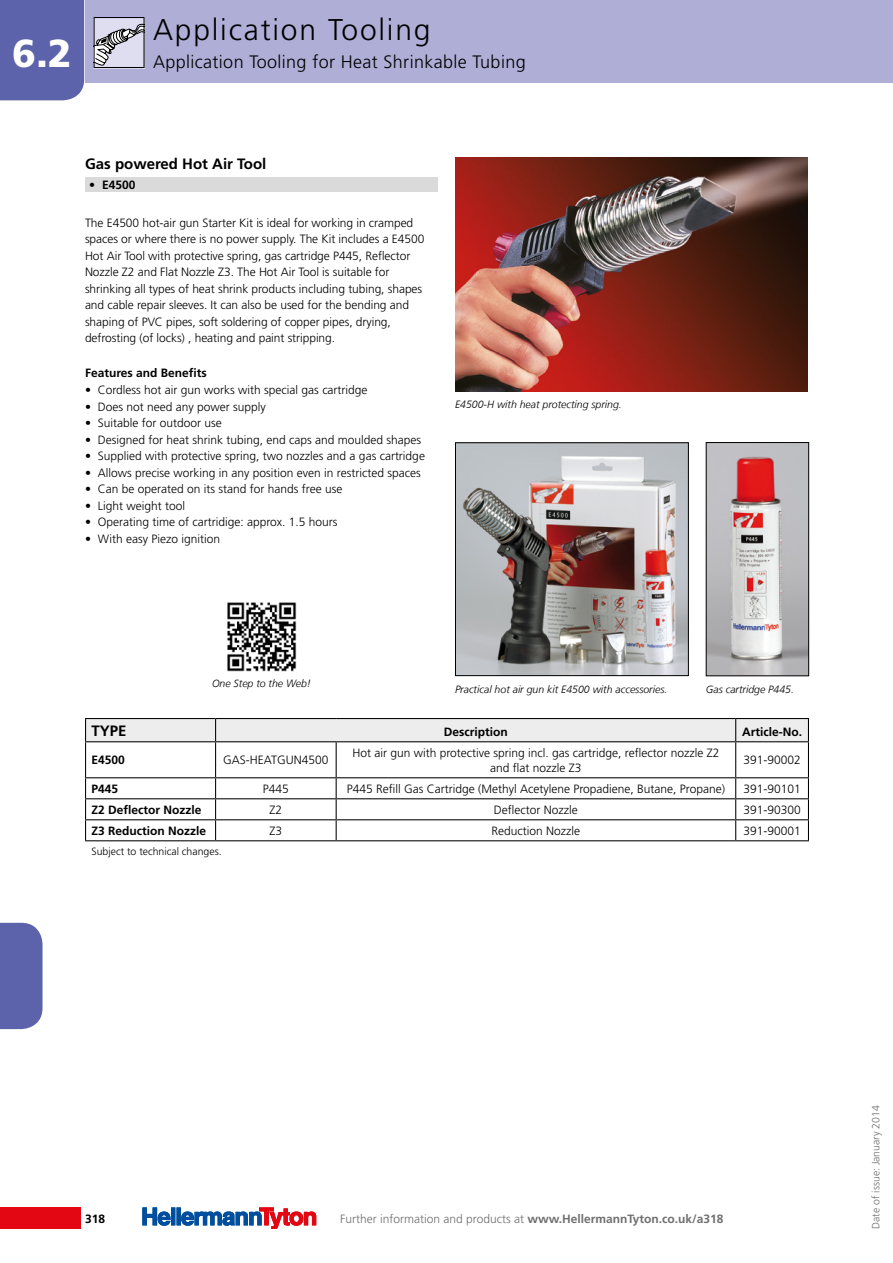
<style>
.page{position:relative;width:893px;height:1263px;background:#fff}
.page>*{position:absolute;margin:0;border:0;box-sizing:border-box;transform-origin:0 0}
.t1{font:900 39px "Frutiger LT";color:#fff}
.t2{font:300 30px "Frutiger LT";letter-spacing:.06em;color:#000}
.t3{font:300 18px "Frutiger LT";letter-spacing:.02em;color:#000}
.t4{font:700 15px "Frutiger LT";color:#000}
.t5{font:300 12px/16.5px "Frutiger LT";color:#000;text-align:center}
.t6{font:700 12px "Frutiger LT";color:#000}
.t7{font:300 12px "Frutiger LT";color:#706f6f}
.t8{font:italic 300 10.5px "Frutiger LT";color:#000}
.t9{font:300 10.5px "Frutiger LT";color:#000}
.t10{font:300 10.5px "Frutiger LT";color:#706f6f}
.s1{font-weight:700}
</style>
<div class="page">
<div style="left:85px;top:0;width:808px;height:82px;background:#afaed7"></div>
<div style="left:0;top:0;width:84px;height:100px;background:#5c63ab"></div>
<div style="left:0;top:923px;width:43px;height:106px;background:#5c63ab"></div>
<svg style="left:94px;top:17px;width:51px;height:51px;background:#b3b2be"></svg>
<div style="left:0;top:1208px;width:81px;height:21px;background:#e30613"></div>
<div style="left:171px;top:1208px;width:4px;height:17px;border:1px solid #004f9f"></div>
<div style="left:177px;top:1208px;width:4px;height:17px;border:1px solid #004f9f"></div>
<svg style="left:142px;top:1208px;width:28px;height:18px"></svg>
<svg style="left:181px;top:1208px;width:135px;height:21px"></svg>
<img style="left:455px;top:157px;width:353px;height:234px">
<img style="left:457px;top:444px;width:230px;height:230px">
<div style="left:455px;top:442px;width:234px;height:234px;border:1px solid #000"></div>
<img style="left:708px;top:444px;width:99px;height:230px">
<div style="left:706px;top:442px;width:103px;height:234px;border:1px solid #000"></div>
<div style="left:85px;top:177px;width:353px;height:15px;background:#dadada"></div>
<svg style="left:85px;top:718px;width:724px;height:23px;background:#e0e0e0"></svg>
<hr style="left:85px;top:741px;width:131px;height:1px;background:#000">
<hr style="left:85px;top:742px;width:1px;height:35px;background:#000">
<hr style="left:216px;top:741px;width:120px;height:1px;background:#000">
<hr style="left:215px;top:742px;width:1px;height:35px;background:#000">
<hr style="left:336px;top:741px;width:400px;height:1px;background:#000">
<hr style="left:336px;top:742px;width:1px;height:35px;background:#000">
<hr style="left:736px;top:741px;width:73px;height:1px;background:#000">
<hr style="left:735px;top:742px;width:1px;height:35px;background:#000">
<hr style="left:808px;top:742px;width:1px;height:35px;background:#000">
<hr style="left:85px;top:777px;width:131px;height:1px;background:#000">
<hr style="left:216px;top:777px;width:120px;height:1px;background:#000">
<hr style="left:336px;top:777px;width:400px;height:1px;background:#000">
<hr style="left:736px;top:777px;width:73px;height:1px;background:#000">
<hr style="left:85px;top:798px;width:131px;height:1px;background:#000">
<hr style="left:216px;top:798px;width:120px;height:1px;background:#000">
<hr style="left:336px;top:798px;width:400px;height:1px;background:#000">
<hr style="left:736px;top:798px;width:73px;height:1px;background:#000">
<hr style="left:85px;top:819px;width:131px;height:1px;background:#000">
<svg style="left:85px;top:778px;width:1px;height:62px"></svg>
<hr style="left:216px;top:819px;width:120px;height:1px;background:#000">
<svg style="left:215px;top:778px;width:1px;height:62px"></svg>
<hr style="left:336px;top:819px;width:400px;height:1px;background:#000">
<svg style="left:336px;top:778px;width:1px;height:62px"></svg>
<hr style="left:736px;top:819px;width:73px;height:1px;background:#000">
<svg style="left:735px;top:778px;width:1px;height:62px"></svg>
<svg style="left:808px;top:778px;width:1px;height:62px"></svg>
<hr style="left:85px;top:840px;width:131px;height:1px;background:#000">
<hr style="left:216px;top:840px;width:120px;height:1px;background:#000">
<hr style="left:336px;top:840px;width:400px;height:1px;background:#000">
<hr style="left:736px;top:840px;width:73px;height:1px;background:#000">
<img style="left:227px;top:602px;width:70px;height:70px">
<h1 class="t1" style="left:12px;top:30px;width:61px">6.2</h1>
<h2 class="t2" style="left:153px;top:12px;width:279px">Application Tooling</h2>
<h3 class="t3" style="left:153px;top:52px;width:374px">Application Tooling for Heat Shrinkable Tubing</h3>
<p class="t4" style="left:85px;top:155px;width:183px">Gas powered Hot Air Tool</p>
<p class="t6" style="left:89px;top:178px;width:48px">• E4500</p>
<p class="t5" style="left:85px;top:214px;width:341px;text-align:left">The E4500 hot-air gun Starter Kit is ideal for working in cramped spaces or where there is no power supply. The Kit includes a E4500<br>Hot Air Tool with protective spring, gas cartridge P445, Reflector Nozzle Z2 and Flat Nozzle Z3. The Hot Air Tool is suitable for shrinking all types of heat shrink products including tubing, shapes and cable repair sleeves. It can also be used for the bending and shaping of PVC pipes, soft soldering of copper pipes, drying, defrosting (of locks) , heating and paint stripping.</p>
<p class="t6" style="left:85px;top:365px;width:123px">Features and Benefits</p>
<p class="t5" style="left:85px;top:382px;width:284px">• Cordless hot air gun works with special gas cartridge</p>
<p class="t5" style="left:85px;top:398px;width:182px">• Does not need any power supply</p>
<p class="t5" style="left:85px;top:415px;width:138px">• Suitable for outdoor use</p>
<p class="t5" style="left:85px;top:431px;width:338px">• Designed for heat shrink tubing, end caps and moulded shapes</p>
<p class="t5" style="left:85px;top:448px;width:341px">• Supplied with protective spring, two nozzles and a gas cartridge</p>
<p class="t5" style="left:85px;top:464px;width:337px">• Allows precise working in any position even in restricted spaces</p>
<p class="t5" style="left:85px;top:481px;width:259px">• Can be operated on its stand for hands free use</p>
<p class="t5" style="left:85px;top:497px;width:102px">• Light weight tool</p>
<p class="t5" style="left:85px;top:514px;width:254px">• Operating time of cartridige: approx. 1.5 hours</p>
<p class="t5" style="left:85px;top:530px;width:137px">• With easy Piezo ignition</p>
<p class="t8" style="left:455px;top:398px;width:168px">E4500-H with heat protecting spring.</p>
<p class="t8" style="left:212px;top:677px;width:100px">One Step to the Web!</p>
<p class="t8" style="left:455px;top:683px;width:214px">Practical hot air gun kit E4500 with accessories.</p>
<p class="t8" style="left:706px;top:683px;width:90px">Gas cartridge P445.</p>
<p class="t4" style="left:92px;top:722px;width:37px">TYPE</p>
<p class="t6" style="left:444px;top:724px;width:65px">Description</p>
<p class="t6" style="left:742px;top:724px;width:61px">Article-No.</p>
<p class="t6" style="left:92px;top:753px;width:35px">E4500</p>
<p class="t5" style="left:223px;top:752px;width:107px">GAS-HEATGUN4500</p>
<p class="t5" style="left:352px;top:745px;width:368px;line-height:15px">Hot air gun with protective spring incl. gas cartridge, reflector nozzle Z2 and flat nozzle Z3</p>
<p class="t5" style="left:743px;top:752px;width:59px">391-90002</p>
<p class="t6" style="left:92px;top:781px;width:28px">P445</p>
<p class="t5" style="left:263px;top:780px;width:28px">P445</p>
<p class="t5" style="left:347px;top:780px;width:380px">P445 Refill Gas Cartridge (Methyl Acetylene Propadiene, Butane, Propane)</p>
<p class="t5" style="left:743px;top:780px;width:59px">391-90101</p>
<p class="t6" style="left:92px;top:802px;width:112px">Z2 Deflector Nozzle</p>
<p class="t5" style="left:270px;top:801px;width:14px">Z2</p>
<p class="t5" style="left:494px;top:801px;width:85px">Deflector Nozzle</p>
<p class="t5" style="left:743px;top:801px;width:59px">391-90300</p>
<p class="t6" style="left:92px;top:823px;width:116px">Z3 Reduction Nozzle</p>
<p class="t5" style="left:270px;top:822px;width:14px">Z3</p>
<p class="t5" style="left:492px;top:822px;width:90px">Reduction Nozzle</p>
<p class="t5" style="left:743px;top:822px;width:59px">391-90001</p>
<p class="t9" style="left:92px;top:845px;width:132px">Subject to technical changes.</p>
<p class="t6" style="left:85px;top:1211px;width:22px">318</p>
<p class="t7" style="left:340px;top:1212px;width:385px">Further information and products at <span class="s1">www.HellermannTyton.co.uk/a318</span></p>
<p class="t10" style="left:870px;top:1229px;width:125px;rotate:-90deg">Date of issue: January 2014</p>
</div>
